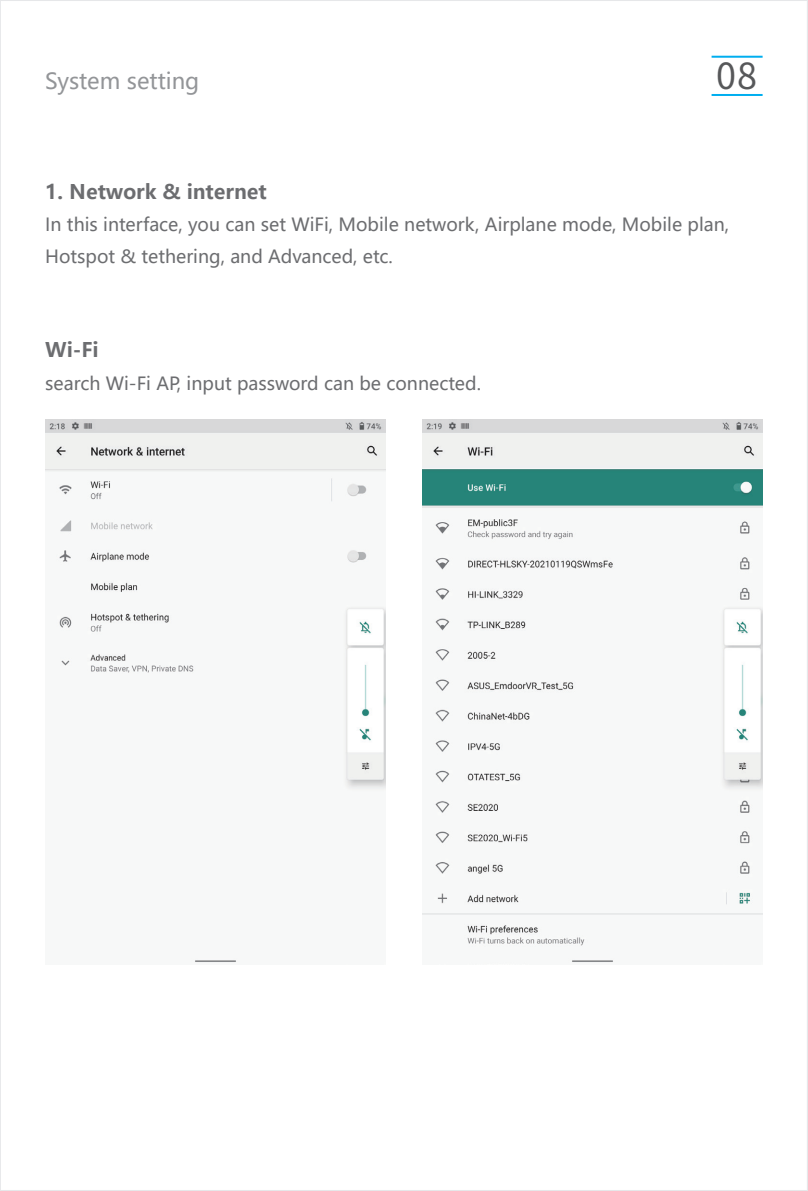
<style>
.page{position:relative;width:808px;height:1191px;background:#fff}
.page>*{position:absolute;margin:0;border:0;box-sizing:border-box;transform-origin:0 0}
.t1{font:36px "Source Han Sans CN";color:#57585a}
.t2{font:22px "Microsoft Ya Hei";color:#939598}
.t3{font:700 20px "Microsoft Ya Hei";color:#6c6d70}
.t4{font:18px/32px "Microsoft Ya Hei";color:#6c6d70}
</style>
<div class="page">
<hr style="left:711px;top:56px;width:52px;height:2px;background:#00aeef">
<hr style="left:711px;top:94px;width:52px;height:2px;background:#00aeef">
<img style="left:45px;top:420px;width:340px;height:543px">
<img style="left:422px;top:420px;width:340px;height:543px">
<p class="t2" style="left:45px;top:66px;width:156px">System setting</p>
<h1 class="t1" style="left:716px;top:56px;width:42px">08</h1>
<p class="t3" style="left:45px;top:177px;width:223px">1. Network &amp; internet</p>
<p class="t4" style="left:45px;top:208px;width:685px">In this interface, you can set WiFi, Mobile network, Airplane mode, Mobile plan,<br>Hotspot &amp; tethering, and Advanced, etc.</p>
<p class="t3" style="left:45px;top:336px;width:55px">Wi-Fi</p>
<p class="t4" style="left:45px;top:366px;width:437px">search Wi-Fi AP, input password can be connected.</p>
</div>
